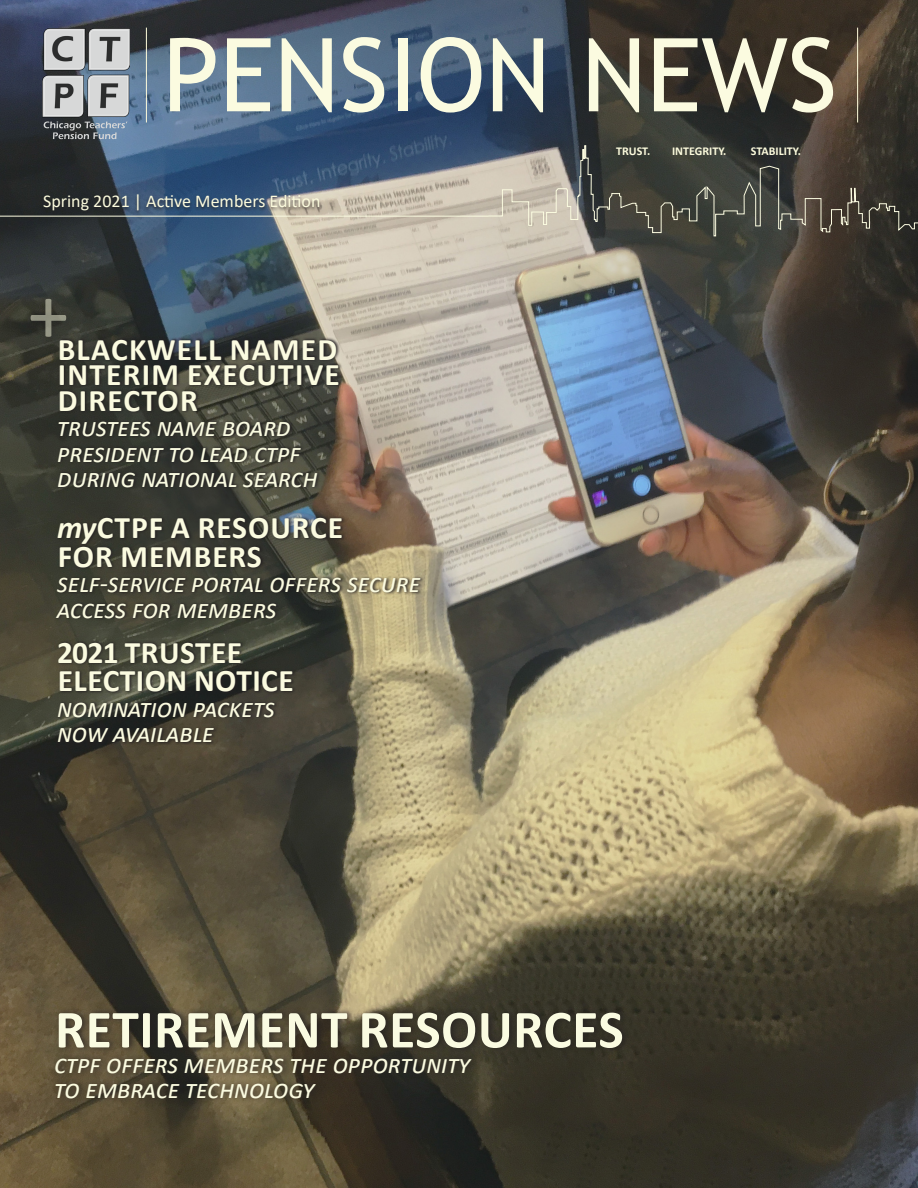
<style>
.page{position:relative;width:918px;height:1188px;background:#fff}
.page>*{position:absolute;margin:0;border:0;box-sizing:border-box;transform-origin:0 0}
.t1{font:102px "Trebuchet MS";color:#fbfbe0}
.t2{font:82.95px "Calibri";color:#fbfbe0}
.t3{font:700 54.15px "Calibri";letter-spacing:.01em;color:#fafbe1}
.t4{font:700 31.5px "Calibri";letter-spacing:.03em;color:#fbfbe0}
.t5{font:italic 27px/25.5px "Calibri";letter-spacing:-.01em;color:#fbfbe0}
.t6{font:italic 27px/25.5px "Calibri";letter-spacing:-.01em;color:#fafbe1}
.t7{font:18px "Calibri";color:#fcfbdd}
.t8{font:700 12px "Calibri";color:#fcfbdd}
.s1{font-style:italic}
</style>
<div class="page">
<img style="left:0;top:0;width:918px;height:1188px">
<svg style="left:0;top:145px;width:918px;height:92px;background:#5b6164"></svg>
<hr style="left:146px;top:28px;width:1px;height:94px;background:#fffcdc">
<hr style="left:857px;top:28px;width:1px;height:94px;background:#fffcdc">
<div style="left:52px;top:1007px;width:579px;height:98px;background:#231f20;opacity:.75"></div>
<img style="left:42px;top:29px;width:88px;height:91px">
<svg style="left:44px;top:122px;width:83px;height:17px"></svg>
<svg style="left:55px;top:336px;width:370px;height:409px;background:#575245"></svg>
<div style="left:25px;top:294px;width:51px;height:54px;background:#231f20;opacity:.75"></div>
<p class="t1" style="left:163px;top:11px;width:676px">PENSION NEWS</p>
<p class="t7" style="left:43px;top:189px;width:279px">Spring 2021 | Active Members Edition</p>
<h2 class="t2" style="left:28px;top:256px;width:43px">+</h2>
<p class="t4" style="left:58px;top:327px;width:281px">BLACKWELL NAMED</p>
<p class="t4" style="left:58px;top:352px;width:284px">INTERIM EXECUTIVE</p>
<p class="t4" style="left:58px;top:378px;width:142px">DIRECTOR</p>
<p class="t6" style="left:57px;top:413px;width:262px">trustees name board president to lead ctpf during national search</p>
<p class="t4" style="left:57px;top:505px;width:288px"><span class="s1">my</span>CTPF A RESOURCE</p>
<p class="t4" style="left:58px;top:534px;width:206px">FOR MEMBERS</p>
<p class="t5" style="left:57px;top:569px;width:365px">self-service portal offers secure access for members</p>
<p class="t4" style="left:57px;top:630px;width:187px">2021 TRUSTEE</p>
<p class="t4" style="left:58px;top:658px;width:237px">ELECTION NOTICE</p>
<p class="t5" style="left:57px;top:694px;width:219px">nomination packets</p>
<p class="t5" style="left:57px;top:719px;width:158px">now available</p>
<p class="t8" style="left:616px;top:143px;width:36px">TRUST.</p>
<p class="t8" style="left:672px;top:143px;width:56px">INTEGRITY.</p>
<p class="t8" style="left:751px;top:143px;width:52px">STABILITY.</p>
<p class="t3" style="left:55px;top:991px;width:570px">RETIREMENT RESOURCES</p>
<p class="t5" style="left:54px;top:1050px;width:418px">ctpf offers members the opportunity</p>
<p class="t5" style="left:54px;top:1076px;width:262px">to embrace technology</p>
</div>
